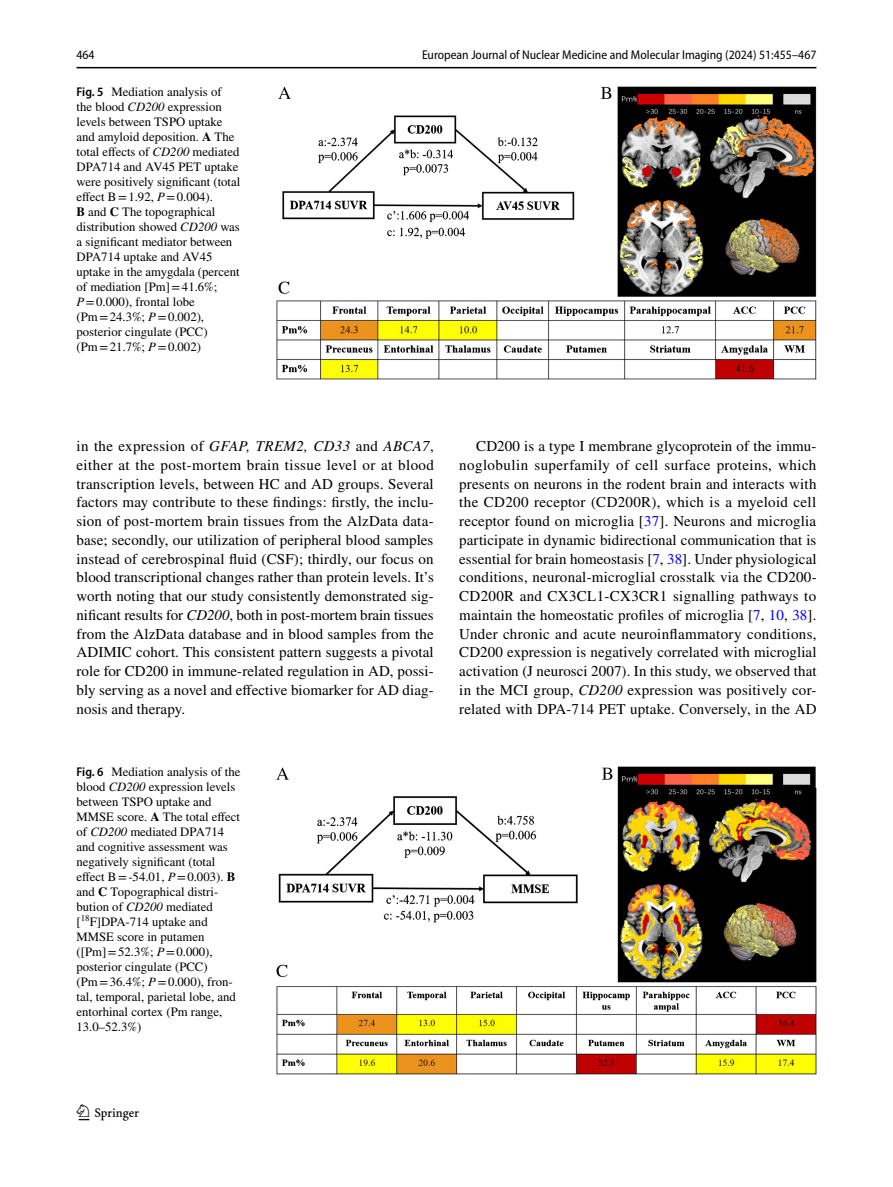
<style>
.page{position:relative;width:893px;height:1187px;background:#fff}
.page>*{position:absolute;margin:0;border:0;box-sizing:border-box;transform-origin:0 0}
.t1{font:22.5px "Springnew Regular 2";color:#000}
.t2{font:15px/18.8px "STIX";letter-spacing:.005em;color:#000;text-align:justify}
.t3{font:12.75px/15px "STIX";color:#000}
.t4{font:semi-condensed 12.75px "Myriad Pro";color:#000}
.s1{font-family:"Myriad Pro";font-weight:600;font-stretch:semi-condensed}
.s2{font-style:italic}
.s3{font-weight:700}
.s4{color:#00f}
</style>
<div class="page">
<hr style="left:77px;top:67px;width:739px;height:1px;background:#000">
<img style="left:276px;top:766px;width:540px;height:307px">
<img style="left:276px;top:87px;width:540px;height:292px">
<p class="t4" style="left:77px;top:48px;width:20px">464</p>
<p class="t4" style="left:422px;top:48px;width:396px">European Journal of Nuclear Medicine and Molecular Imaging (2024) 51:455–467</p>
<p class="t3" style="left:77px;top:85px;width:165px"><span class="s1">Fig. 5</span> Mediation analysis of the blood <span class="s2">CD200</span> expression levels between TSPO uptake and amyloid deposition. <span class="s3">A</span> The total effects of <span class="s2">CD200</span> mediated<br>DPA714 and AV45 PET uptake were positively significant (total effect B=1.92, <span class="s2">P</span>=0.004).<br><span class="s3">B</span> and <span class="s3">C</span> The topographical distribution showed <span class="s2">CD200</span> was a significant mediator between<br>DPA714 uptake and AV45 uptake in the amygdala (percent of mediation [Pm]=41.6%;<br><span class="s2">P</span>=0.000), frontal lobe (Pm=24.3%; <span class="s2">P</span>=0.002), posterior cingulate (PCC) (Pm=21.7%; <span class="s2">P</span>=0.002)</p>
<p class="t2" style="left:77px;top:437px;width:359px">in the expression of <span class="s2">GFAP, TREM2, CD33</span> and <span class="s2">ABCA7</span>, either at the post-mortem brain tissue level or at blood transcription levels, between HC and AD groups. Several factors may contribute to these findings: firstly, the inclu&shy;sion of post-mortem brain tissues from the AlzData data&shy;base; secondly, our utilization of peripheral blood samples instead of cerebrospinal fluid (CSF); thirdly, our focus on blood transcriptional changes rather than protein levels. It’s worth noting that our study consistently demonstrated sig&shy;nificant results for <span class="s2">CD200</span>, both in post-mortem brain tissues from the AlzData database and in blood samples from the ADIMIC cohort. This consistent pattern suggests a pivotal role for CD200 in immune-related regulation in AD, possi&shy;bly serving as a novel and effective biomarker for AD diag&shy;nosis and therapy.</p>
<p class="t2" style="left:459px;top:437px;width:359px;text-indent:17px">CD200 is a type I membrane glycoprotein of the immu&shy;noglobulin superfamily of cell surface proteins, which presents on neurons in the rodent brain and interacts with the CD200 receptor (CD200R), which is a myeloid cell receptor found on microglia [<span class="s4">37</span>]. Neurons and microglia participate in dynamic bidirectional communication that is essential for brain homeostasis [<span class="s4">7</span>, <span class="s4">38</span>]. Under physiological conditions, neuronal-microglial crosstalk via the CD200- CD200R and CX3CL1-CX3CR1 signalling pathways to maintain the homeostatic profiles of microglia [<span class="s4">7</span>, <span class="s4">10</span>, <span class="s4">38</span>].<br>Under chronic and acute neuroinflammatory conditions, CD200 expression is negatively correlated with microglial activation (J neurosci 2007). In this study, we observed that in the MCI group, <span class="s2">CD200</span> expression was positively cor&shy;related with DPA-714 PET uptake. Conversely, in the AD</p>
<p class="t3" style="left:77px;top:765px;width:165px"><span class="s1">Fig. 6</span> Mediation analysis of the blood <span class="s2">CD200</span> expression levels between TSPO uptake and<br>MMSE score. <span class="s3">A</span> The total effect of <span class="s2">CD200</span> mediated DPA714 and cognitive assessment was negatively significant (total effect B=-54.01, <span class="s2">P</span>=0.003). <span class="s3">B </span>and <span class="s3">C</span> Topographical distri&shy;bution of <span class="s2">CD200</span> mediated [<sup>18</sup>F]DPA-714 uptake and<br>MMSE score in putamen ([Pm]=52.3%; <span class="s2">P</span>=0.000), posterior cingulate (PCC) (Pm=36.4%; <span class="s2">P</span>=0.000), fron&shy;tal, temporal, parietal lobe, and entorhinal cortex (Pm range,<br>13.0–52.3%)</p>
<h1 class="t1" style="left:79px;top:1104px;width:62px">1 3</h1>
</div>
